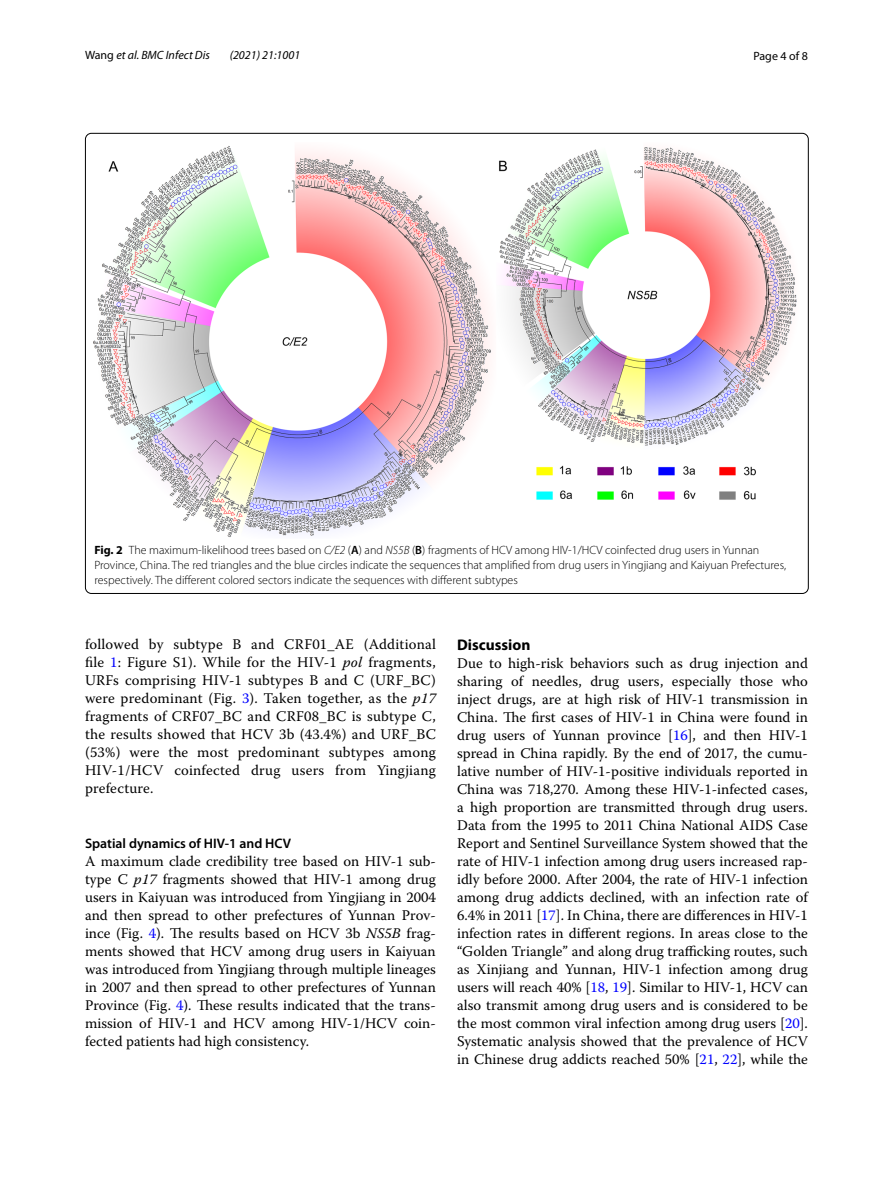
<style>
.page{position:relative;width:893px;height:1187px;background:#fff}
.page>*{position:absolute;margin:0;border:0;box-sizing:border-box;transform-origin:0 0}
.t1{font:700 15.45px "Myriad Pro";color:#000}
.t2{font:14.7px/18px "Warnock Pro";letter-spacing:.005em;color:#000;text-align:justify}
.t3{font:600 13.8px "Myriad Pro";color:#000}
.t4{font:300 12px/15px "Myriad Pro";color:#000}
.t5{font:italic 12px "Myriad Pro";color:#000}
.t6{font:12px "Myriad Pro";color:#000}
.s1{font-style:normal}
.s2{font-weight:700}
.s3{font-style:italic}
.s4{font-weight:600}
.s5{color:#00f}
</style>
<div class="page">
<img style="left:94px;top:146px;width:703px;height:391px">
<p class="t5" style="left:85px;top:48px;width:126px"><span class="s1">Wang</span> et al. BMC Infect Dis</p>
<p class="t5" style="left:230px;top:48px;width:72px">(2021) 21:1001</p>
<p class="t6" style="left:753px;top:48px;width:56px">Page 4 of 8</p>
<p class="t4" style="left:94px;top:542px;width:693px"><span class="s2">Fig. 2</span> The maximum-likelihood trees based on <span class="s3">C/E2</span> (<span class="s4">A</span>) and <span class="s3">NS5B</span> (<span class="s4">B</span>) fragments of HCV among HIV-1/HCV coinfected drug users in Yunnan<br>Province, China. The red triangles and the blue circles indicate the sequences that amplified from drug users in Yingjiang and Kaiyuan Prefectures, respectively. The different colored sectors indicate the sequences with different subtypes</p>
<p class="t2" style="left:85px;top:635px;width:352px">followed by subtype B and CRF01_AE (Additional file <span class="s5">1</span>: Figure S1). While for the HIV-1 <span class="s3">pol</span> fragments, URFs comprising HIV-1 subtypes B and C (URF_BC) were predominant (Fig. <span class="s5">3</span>). Taken together, as the <span class="s3">p17 </span>fragments of CRF07_BC and CRF08_BC is subtype C, the results showed that HCV 3b (43.4%) and URF_BC (53%) were the most predominant subtypes among HIV-1/HCV coinfected drug users from Yingjiang prefecture.</p>
<p class="t3" style="left:85px;top:834px;width:207px">Spatial dynamics of HIV‑1 and HCV</p>
<p class="t2" style="left:85px;top:852px;width:352px">A maximum clade credibility tree based on HIV-1 sub&shy;type C <span class="s3">p17</span> fragments showed that HIV-1 among drug users in Kaiyuan was introduced from Yingjiang in 2004 and then spread to other prefectures of Yunnan Prov&shy;ince (Fig. <span class="s5">4</span>). The results based on HCV 3b <span class="s3">NS5B</span> frag&shy;ments showed that HCV among drug users in Kaiyuan was introduced from Yingjiang through multiple lineages in 2007 and then spread to other prefectures of Yunnan Province (Fig. <span class="s5">4</span>). These results indicated that the trans&shy;mission of HIV-1 and HCV among HIV-1/HCV coin&shy;fected patients had high consistency.</p>
<p class="t1" style="left:457px;top:634px;width:75px">Discussion</p>
<p class="t2" style="left:457px;top:654px;width:352px">Due to high-risk behaviors such as drug injection and sharing of needles, drug users, especially those who inject drugs, are at high risk of HIV-1 transmission in China. The first cases of HIV-1 in China were found in drug users of Yunnan province [<span class="s5">16</span>], and then HIV-1 spread in China rapidly. By the end of 2017, the cumu&shy;lative number of HIV-1-positive individuals reported in China was 718,270. Among these HIV-1-infected cases, a high proportion are transmitted through drug users.<br>Data from the 1995 to 2011 China National AIDS Case Report and Sentinel Surveillance System showed that the rate of HIV-1 infection among drug users increased rap&shy;idly before 2000. After 2004, the rate of HIV-1 infection among drug addicts declined, with an infection rate of 6.4% in 2011 [<span class="s5">17</span>]. In China, there are differences in HIV-1 infection rates in different regions. In areas close to the “Golden Triangle” and along drug trafficking routes, such as Xinjiang and Yunnan, HIV-1 infection among drug users will reach 40% [<span class="s5">18</span>, <span class="s5">19</span>]. Similar to HIV-1, HCV can also transmit among drug users and is considered to be the most common viral infection among drug users [<span class="s5">20</span>].<br>Systematic analysis showed that the prevalence of HCV in Chinese drug addicts reached 50% [<span class="s5">21</span>, <span class="s5">22</span>], while the</p>
</div>
